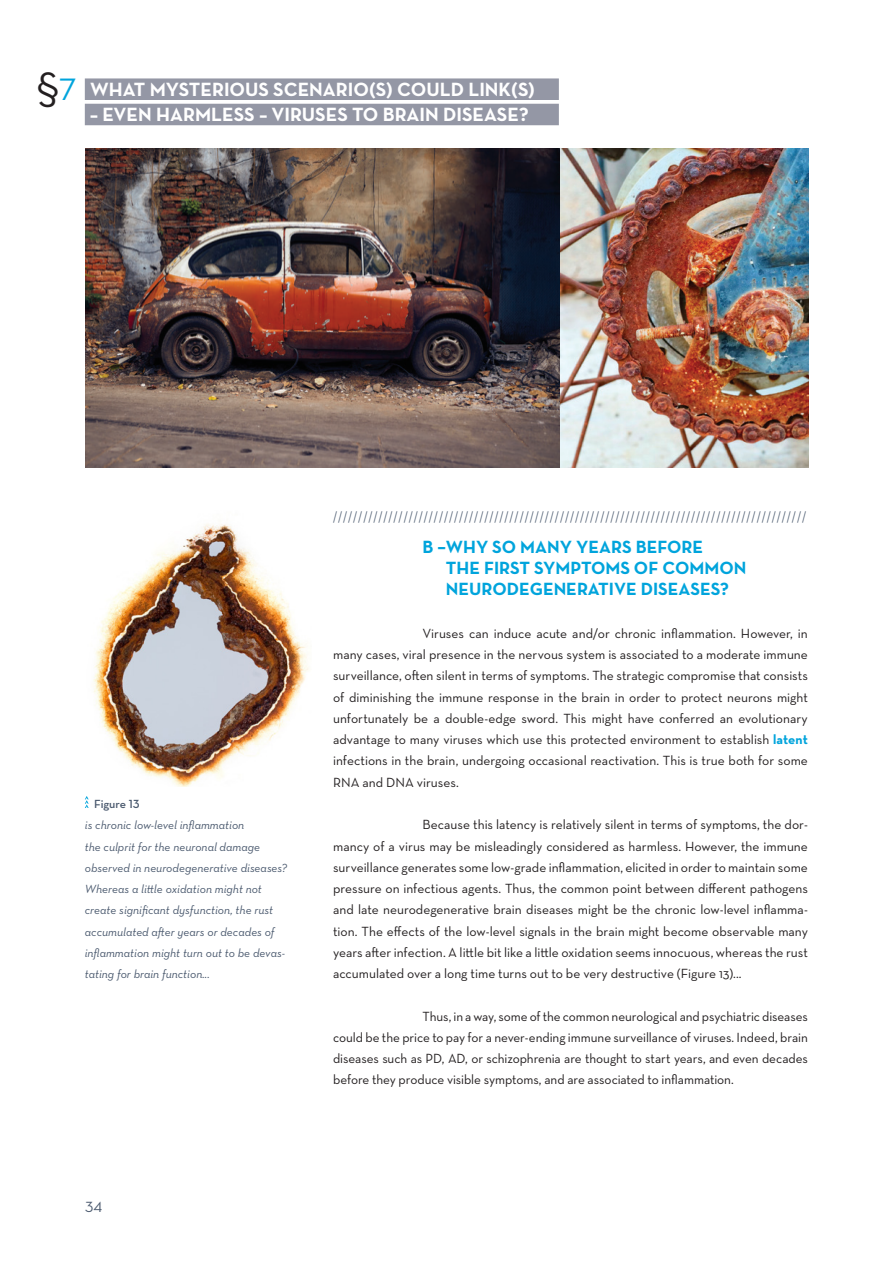
<style>
.page{position:relative;width:893px;height:1263px;background:#fff}
.page>*{position:absolute;margin:0;border:0;box-sizing:border-box;transform-origin:0 0}
.t1{font:40.5px "Neutraface Text";color:#231f20}
.t2{font:700 19.5px "Neutraface Text";color:#fff}
.t3{font:700 18px/21.3px "Neutraface Text";color:#00a4dc}
.t4{font:15px "Neutraface Text";color:#4a596e}
.t5{font:13.5px/21.3px "Neutraface Text";color:#231f20;text-align:justify}
.t6{font:13.5px "Neutraface Text";color:#4a596e;scale:.75 1}
.t7{font:italic 12px/21.3px "Neutraface Text";color:#4a596e}
.t8{font:600 12px "Neutraface Text";color:#4a596e}
.s1{font-size:31.5px;color:#00a4dc}
.s2{font-weight:700;color:#00a4dc}
</style>
<div class="page">
<div style="left:85px;top:78px;width:474px;height:22px;background:#9497a5"></div>
<div style="left:85px;top:104px;width:474px;height:21px;background:#9497a5"></div>
<svg style="left:85px;top:796px;width:4px;height:12px"></svg>
<img style="left:93px;top:524px;width:216px;height:263px">
<img style="left:560px;top:149px;width:248px;height:319px">
<img style="left:85px;top:149px;width:475px;height:319px">
<h1 class="t1" style="left:37px;top:61px;width:41px">§<span class="s1">7</span></h1>
<h2 class="t2" style="left:90px;top:77px;width:446px">WHAT MYSTERIOUS SCENARIO(S) COULD LINK(S)</h2>
<h2 class="t2" style="left:90px;top:102px;width:440px">– EVEN HARMLESS – VIRUSES TO BRAIN DISEASE?</h2>
<p class="t8" style="left:94px;top:796px;width:47px">Figure 13</p>
<p class="t7" style="left:85px;top:814px;width:204px">is chronic low-level inflammation<br>the culprit for the neuronal damage observed in neurodegenerative diseases?<br>Whereas a little oxidation might not create significant dysfunction, the rust accumulated after years or decades of inflammation might turn out to be devas&shy;tating for brain function...</p>
<p class="t4" style="left:85px;top:1197px;width:19px">34</p>
<p class="t6" style="left:333px;top:508px;width:633px">//////////////////////////////////////////////////////////////////////////////////////////////</p>
<h3 class="t3" style="left:446px;top:536px;width:302px;text-indent:-24px">B –WHY SO MANY YEARS BEFORE<br>THE FIRST SYMPTOMS OF COMMON<br>NEURODEGENERATIVE DISEASES?</h3>
<p class="t5" style="left:333px;top:622px;width:476px;text-indent:89px">Viruses can induce acute and/or chronic inflammation. However, in many cases, viral presence in the nervous system is associated to a moderate immune surveillance, often silent in terms of symptoms. The strategic compromise that consists of diminishing the immune response in the brain in order to protect neurons might unfortunately be a double-edge sword. This might have conferred an evolutionary advantage to many viruses which use this protected environment to establish <span class="s2">latent </span>infections in the brain, undergoing occasional reactivation. This is true both for some RNA and DNA viruses.</p>
<p class="t5" style="left:333px;top:814px;width:476px;text-indent:89px">Because this latency is relatively silent in terms of symptoms, the dor&shy;mancy of a virus may be misleadingly considered as harmless. However, the immune surveillance generates some low-grade inflammation, elicited in order to maintain some pressure on infectious agents. Thus, the common point between different pathogens and late neurodegenerative brain diseases might be the chronic low-level inflamma&shy;tion. The effects of the low-level signals in the brain might become observable many years after infection. A little bit like a little oxidation seems innocuous, whereas the rust accumulated over a long time turns out to be very destructive (Figure 13)...</p>
<p class="t5" style="left:333px;top:1005px;width:476px;text-indent:89px">Thus, in a way, some of the common neurological and psychiatric diseases could be the price to pay for a never-ending immune surveillance of viruses. Indeed, brain diseases such as PD, AD, or schizophrenia are thought to start years, and even decades before they produce visible symptoms, and are associated to inflammation.</p>
</div>
